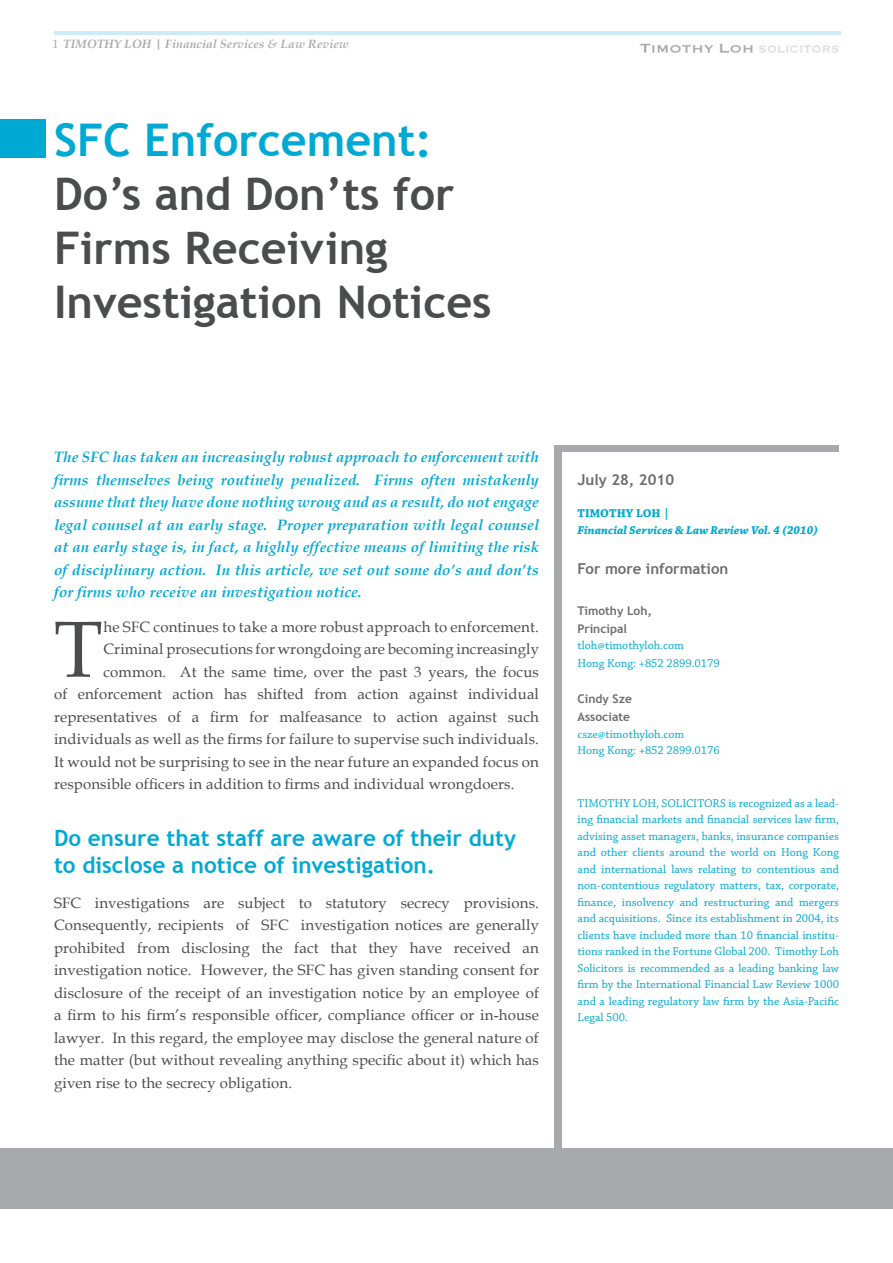
<style>
.page{position:relative;width:893px;height:1263px;background:#fff}
.page>*{position:absolute;margin:0;border:0;box-sizing:border-box;transform-origin:0 0}
.TLS_Article_First_Pa{font:79.5px "Book Antiqua";color:#4b4c4d}
.TLS_Article_Title{font:700 45px/54px "Trebuchet MS";color:#4b4c4d}
.TLS_Article_Header_1{font:700 22.5px/27px "Trebuchet MS";color:#00a9d4}
.TLS_Article_Body_Tex{font:15px/22.5px "Book Antiqua";letter-spacing:.01em;color:#4b4c4d;text-align:justify}
.TLS_Article_First_Pa-2{font:15px "Book Antiqua";letter-spacing:.01em;color:#4b4c4d}
.TLS_Article_Body_Tex-2{font:italic 700 15px/22.5px "Book Antiqua";letter-spacing:.01em;color:#00a9d4;text-align:justify}
.t1{font:700 15px "Trebuchet MS";color:#6c6d70}
.TLS_Firm_Profile{font:12px/16.5px "Chaparral Pro";color:#00a9d4;text-align:justify}
.TLS_Article_Body_Tex-3{font:italic 700 12px "Book Antiqua";letter-spacing:.01em;color:#a8a9ad}
.t2{font:italic 700 12px "Chaparral Pro";color:#00a9d4}
.TLS_Article_Author{font:700 12px "Trebuchet MS";color:#6c6d70}
.t3{font:700 12px "Chaparral Pro";color:#00a9d4}
.s1{font-weight:400;font-style:normal}
.s2{color:#00a9d4}
</style>
<div class="page">
<img style="left:640px;top:43px;width:199px;height:9px">
<hr style="left:54px;top:31px;width:786px;height:3px;background:#009ddc">
<div style="left:0;top:1148px;width:893px;height:61px;background:#a8a9ad"></div>
<div style="left:554px;top:446px;width:7px;height:710px;background:#a8a9ad"></div>
<div style="left:554px;top:445px;width:285px;height:6px;background:#a8a9ad"></div>
<div style="left:0;top:119px;width:45px;height:39px;background:#00a9d4"></div>
<p class="TLS_Article_Body_Tex-3" style="left:53px;top:37px;width:298px"><span class="s1">1</span> TIMOTHY LOH | Financial Services &amp; Law Review</p>
<p class="TLS_Article_Title" style="left:54px;top:113px;width:439px"><span class="s2">SFC Enforcement:<br></span>Do’s and Don’ts for<br>Firms Receiving<br>Investigation Notices</p>
<p class="TLS_Article_Body_Tex-2" style="left:54px;top:446px;width:486px">The SFC has taken an increasingly robust approach to enforcement with firms themselves being routinely penalized. Firms often mistakenly assume that they have done nothing wrong and as a result, do not engage legal counsel at an early stage. Proper preparation with legal counsel at an early stage is, in fact, a highly effective means of limiting the risk of disciplinary action. In this article, we set out some do’s and don’ts for firms who receive an investigation notice.</p>
<p class="TLS_Article_First_Pa" style="left:54px;top:600px;width:50px">T</p>
<p class="TLS_Article_First_Pa-2" style="left:103px;top:617px;width:437px">he SFC continues to take a more robust approach to enforcement.</p>
<p class="TLS_Article_First_Pa-2" style="left:103px;top:640px;width:437px">Criminal prosecutions for wrongdoing are becoming increasingly</p>
<p class="TLS_Article_First_Pa-2" style="left:103px;top:662px;width:437px">common. At the same time, over the past 3 years, the focus</p>
<p class="TLS_Article_First_Pa-2" style="left:54px;top:685px;width:486px">of enforcement action has shifted from action against individual</p>
<p class="TLS_Article_First_Pa-2" style="left:54px;top:707px;width:486px">representatives of a firm for malfeasance to action against such</p>
<p class="TLS_Article_First_Pa-2" style="left:54px;top:730px;width:486px">individuals as well as the firms for failure to supervise such individuals.</p>
<p class="TLS_Article_First_Pa-2" style="left:54px;top:752px;width:487px">It would not be surprising to see in the near future an expanded focus on</p>
<p class="TLS_Article_First_Pa-2" style="left:54px;top:775px;width:462px">responsible officers in addition to firms and individual wrongdoers.</p>
<p class="TLS_Article_Header_1" style="left:54px;top:825px;width:464px">Do ensure that staff are aware of their duty to disclose a notice of investigation.</p>
<p class="TLS_Article_Body_Tex" style="left:54px;top:891px;width:486px">SFC investigations are subject to statutory secrecy provisions.<br>Consequently, recipients of SFC investigation notices are generally prohibited from disclosing the fact that they have received an investigation notice. However, the SFC has given standing consent for disclosure of the receipt of an investigation notice by an employee of a firm to his firm’s responsible officer, compliance officer or in-house lawyer. In this regard, the employee may disclose the general nature of the matter (but without revealing anything specific about it) which has given rise to the secrecy obligation.</p>
<p class="t1" style="left:578px;top:470px;width:98px">July 28, 2010</p>
<p class="t3" style="left:578px;top:506px;width:94px">TIMOTHY LOH |</p>
<p class="t2" style="left:578px;top:523px;width:242px">Financial Services &amp; Law Review Vol. 4 (2010)</p>
<p class="t1" style="left:578px;top:559px;width:152px">For more information</p>
<p class="TLS_Article_Author" style="left:578px;top:603px;width:76px">Timothy Loh,</p>
<p class="TLS_Article_Author" style="left:578px;top:621px;width:51px">Principal</p>
<p class="TLS_Firm_Profile" style="left:578px;top:638px;width:108px">tloh@timothyloh.com</p>
<p class="TLS_Firm_Profile" style="left:578px;top:656px;width:144px">Hong Kong: +852 2899.0179</p>
<p class="TLS_Article_Author" style="left:578px;top:691px;width:56px">Cindy Sze</p>
<p class="TLS_Article_Author" style="left:578px;top:709px;width:54px">Associate</p>
<p class="TLS_Firm_Profile" style="left:578px;top:726px;width:108px">csze@timothyloh.com</p>
<p class="TLS_Firm_Profile" style="left:578px;top:743px;width:144px">Hong Kong: +852 2899.0176</p>
<p class="TLS_Firm_Profile" style="left:578px;top:795px;width:263px">TIMOTHY LOH, SOLICITORS is recognized as a lead&shy;ing financial markets and financial services law firm, advising asset managers, banks, insurance companies and other clients around the world on Hong Kong and international laws relating to contentious and non-contentious regulatory matters, tax, corporate, finance, insolvency and restructuring and mergers and acquisitions. Since its establishment in 2004, its clients have included more than 10 financial institu&shy;tions ranked in the Fortune Global 200. Timothy Loh Solicitors is recommended as a leading banking law firm by the International Financial Law Review 1000 and a leading regulatory law firm by the Asia-Pacific Legal 500.</p>
</div>
